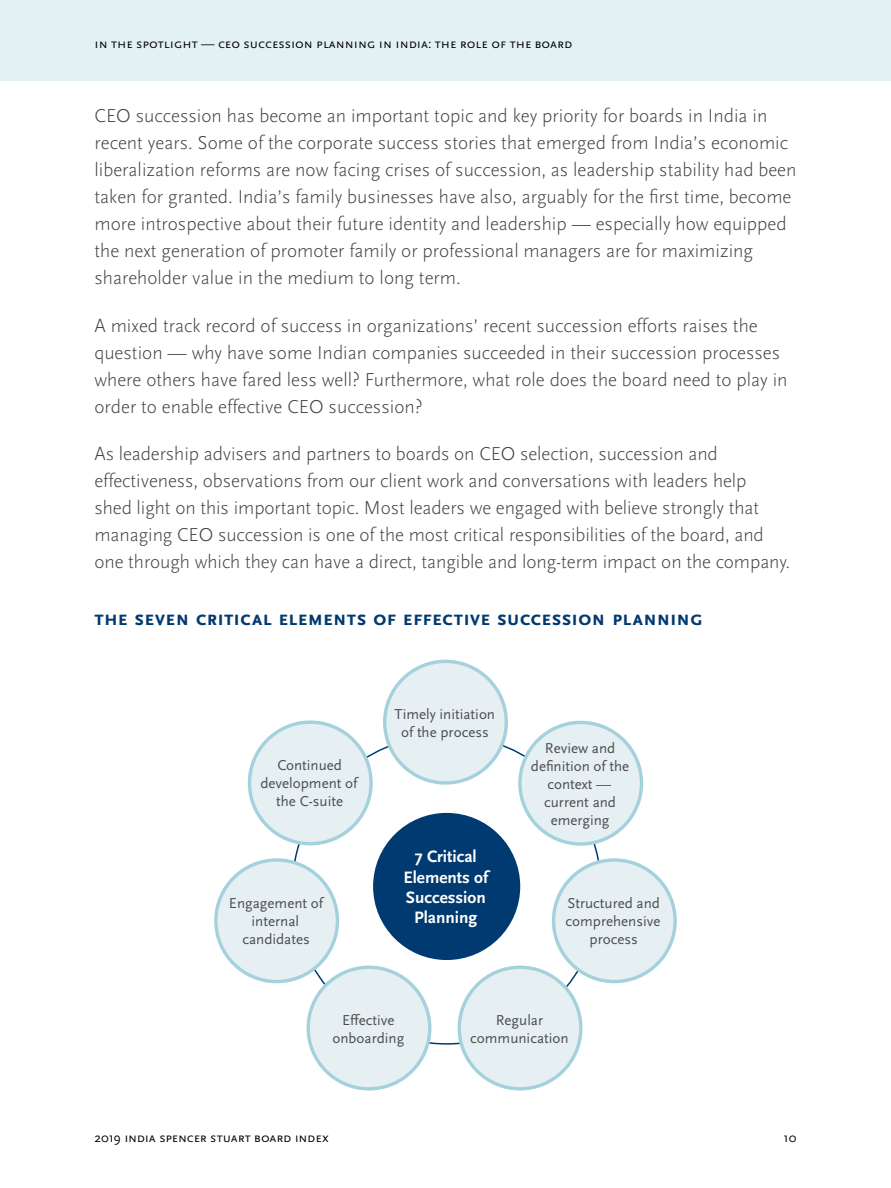
<style>
.page{position:relative;width:891px;height:1188px;background:#fff}
.page>*{position:absolute;margin:0;border:0;box-sizing:border-box;transform-origin:0 0}
.t1{font:700 21px "Scala Sans Pro";color:#003a70}
.t2{font:300 19.5px/27px "Scala Sans Pro";color:#414042}
.t3{font:700 17.25px/20.2px "Scala Sans Pro";color:#fff;text-align:center}
.t4{font:15px/18px "Scala Sans Pro";color:#4d4d4f;text-align:center}
.t5{font:13.5px "Scala Sans Pro";color:#000}
</style>
<div class="page">
<div style="left:0;top:0;width:891px;height:81px;background:#e4f1f4"></div>
<div style="left:373px;top:813px;width:147px;height:147px;background:#003a70;border-radius:50%"></div>
<div style="left:520px;top:722px;width:122px;height:122px;background:#e6f0f3;border-radius:50%"></div>
<div style="left:518px;top:721px;width:125px;height:125px;border:3px solid #a5d1dc;border-radius:50%"></div>
<div style="left:554px;top:860px;width:121px;height:122px;background:#e6f0f3;border-radius:50%"></div>
<div style="left:552px;top:858px;width:125px;height:125px;border:3px solid #a5d1dc;border-radius:50%"></div>
<div style="left:459px;top:967px;width:122px;height:122px;background:#e6f0f3;border-radius:50%"></div>
<div style="left:458px;top:966px;width:125px;height:125px;border:3px solid #a5d1dc;border-radius:50%"></div>
<div style="left:308px;top:967px;width:122px;height:122px;background:#e6f0f3;border-radius:50%"></div>
<div style="left:307px;top:966px;width:124px;height:125px;border:3px solid #a5d1dc;border-radius:50%"></div>
<div style="left:216px;top:860px;width:121px;height:122px;background:#e6f0f3;border-radius:50%"></div>
<div style="left:214px;top:858px;width:125px;height:125px;border:3px solid #a5d1dc;border-radius:50%"></div>
<div style="left:249px;top:722px;width:122px;height:122px;background:#e6f0f3;border-radius:50%"></div>
<div style="left:248px;top:720px;width:125px;height:125px;border:3px solid #a5d1dc;border-radius:50%"></div>
<div style="left:385px;top:661px;width:121px;height:122px;background:#e6f0f3;border-radius:50%"></div>
<div style="left:383px;top:660px;width:125px;height:125px;border:3px solid #a5d1dc;border-radius:50%"></div>
<p class="t5" style="left:94px;top:36px;width:479px">in the spotlight — CEO Succession Planning in I ndia: The Role of the Board</p>
<p class="t2" style="left:94px;top:103px;width:704px">CEO succession has become an important topic and key priority for boards in India in recent years. Some of the corporate success stories that emerged from India’s economic liberalization reforms are now facing crises of succession, as leadership stability had been taken for granted. India’s family businesses have also, arguably for the first time, become more introspective about their future identity and leadership — especially how equipped the next generation of promoter family or professional managers are for maximizing shareholder value in the medium to long term.</p>
<p class="t2" style="left:94px;top:312px;width:695px">A mixed track record of success in organizations’ recent succession efforts raises the question — why have some Indian companies succeeded in their succession processes where others have fared less well? Furthermore, what role does the board need to play in order to enable effective CEO succession?</p>
<p class="t2" style="left:94px;top:440px;width:697px">As leadership advisers and partners to boards on CEO selection, succession and effectiveness, observations from our client work and conversations with leaders help<br>shed light on this important topic. Most leaders we engaged with believe strongly that managing CEO succession is one of the most critical responsibilities of the board, and one through which they can have a direct, tangible and long-term impact on the company.</p>
<p class="t1" style="left:94px;top:606px;width:610px">The seven critical elements of effective succession planning</p>
<p class="t4" style="left:260px;top:757px;width:100px">Continued development of the C-suite</p>
<p class="t4" style="left:229px;top:894px;width:97px">Engagement of internal candidates</p>
<p class="t4" style="left:395px;top:705px;width:102px">Timely initiation of the process</p>
<p class="t3" style="left:404px;top:847px;width:89px">7 Critical<br>Elements of<br>Succession<br>Planning</p>
<p class="t4" style="left:531px;top:739px;width:100px">Review and definition of the context — current and emerging</p>
<p class="t4" style="left:565px;top:894px;width:96px">Structured and comprehensive process</p>
<p class="t4" style="left:332px;top:1011px;width:73px">Effective onboarding</p>
<p class="t4" style="left:470px;top:1011px;width:100px">Regular communication</p>
<p class="t5" style="left:94px;top:1129px;width:236px">2019 India spencer stuart board i ndex</p>
<p class="t5" style="left:784px;top:1129px;width:14px">10</p>
</div>
